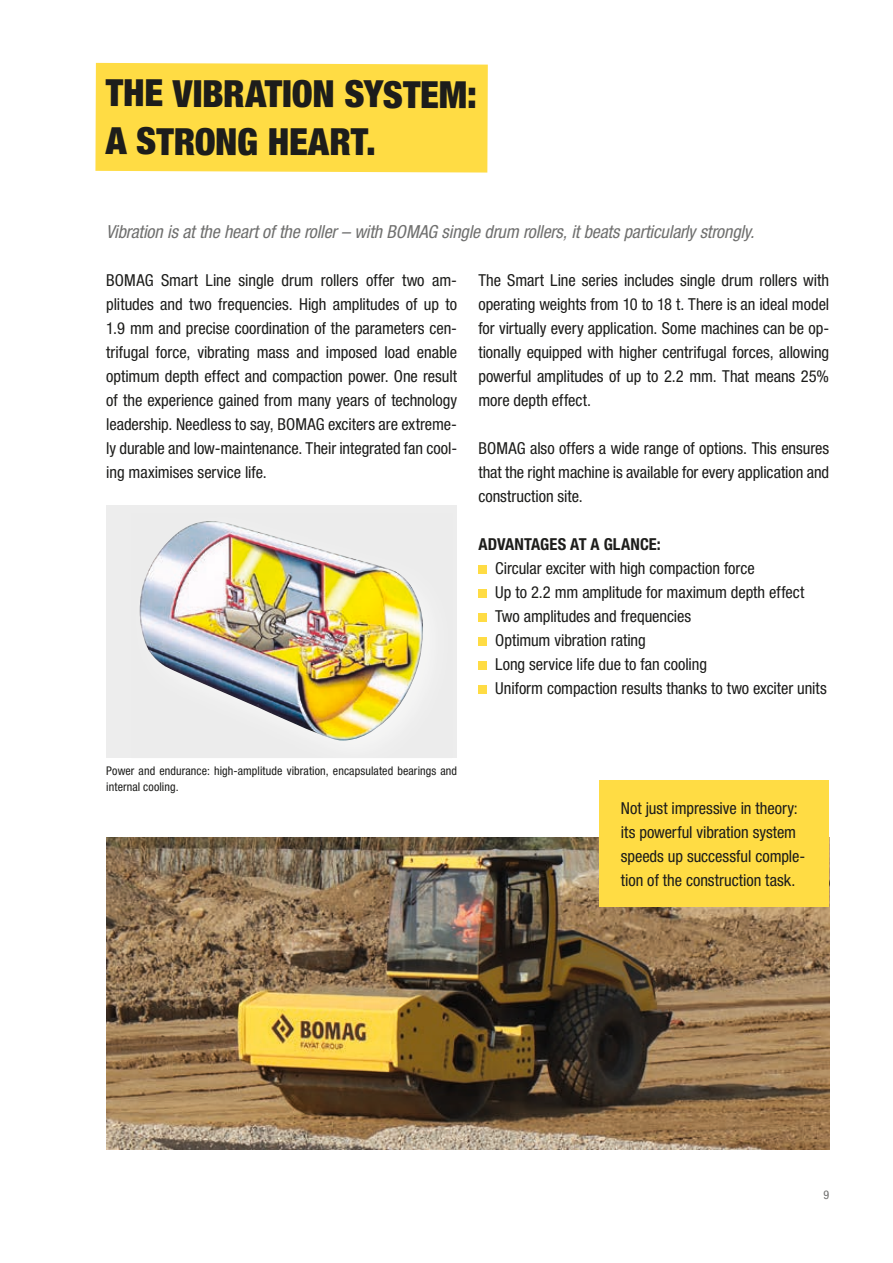
<style>
.page{position:relative;width:893px;height:1263px;background:#fff}
.page>*{position:absolute;margin:0;border:0;box-sizing:border-box;transform-origin:0 0}
.t1{font:900 condensed 37.5px/47.8px "Helvetica Neue LT Pro";letter-spacing:-.005em;color:#1d1d1b}
.t2{font:italic condensed 18px "Helvetica Neue LT Pro";letter-spacing:-.01em;color:#70706f}
.t3{font:condensed 16.5px/24px "Helvetica Neue LT Pro";letter-spacing:-.005em;color:#1d1d1b;text-align:justify}
.t4{font:700 condensed 16.5px "Helvetica Neue LT Pro";letter-spacing:.005em;color:#1d1d1b}
.t5{font:condensed 12px/15.9px "Helvetica Neue LT Pro";letter-spacing:.01em;color:#1d1d1b}
.t6{font:condensed 12px "Helvetica Neue LT Pro";color:#70706f}
</style>
<div class="page">
<div style="left:95px;top:63px;width:393px;height:110px;background:#ffdc44"></div>
<div style="left:478px;top:565px;width:9px;height:9px;background:#ffdc44"></div>
<div style="left:478px;top:589px;width:9px;height:9px;background:#ffdc44"></div>
<div style="left:478px;top:613px;width:9px;height:9px;background:#ffdc44"></div>
<div style="left:478px;top:637px;width:9px;height:9px;background:#ffdc44"></div>
<div style="left:478px;top:661px;width:9px;height:9px;background:#ffdc44"></div>
<div style="left:478px;top:685px;width:9px;height:9px;background:#ffdc44"></div>
<div style="left:106px;top:506px;width:351px;height:252px;background:#ededed"></div>
<img style="left:140px;top:521px;width:283px;height:219px">
<img style="left:106px;top:838px;width:723px;height:312px">
<div style="left:600px;top:781px;width:229px;height:126px;background:#ffdc44"></div>
<h1 class="t1" style="left:106px;top:70px;width:373px">THE VIBRATION SYSTEM:<br>A STRONG HEART.</h1>
<p class="t2" style="left:106px;top:221px;width:650px">Vibration is at the heart of the roller – with BOMAG single drum rollers, it beats particularly strongly.</p>
<p class="t3" style="left:106px;top:268px;width:352px">BOMAG Smart Line single drum rollers offer two am&shy;plitudes and two frequencies. High amplitudes of up to 1.9 mm and precise coordination of the parameters cen&shy;trifugal force, vibrating mass and imposed load enable optimum depth effect and compaction power. One result of the experience gained from many years of technology leadership. Needless to say, BOMAG exciters are extreme&shy;ly durable and low-maintenance. Their integrated fan cool&shy;ing maximises service life.</p>
<p class="t3" style="left:478px;top:268px;width:352px">The Smart Line series includes single drum rollers with operating weights from 10 to 18 t. There is an ideal model for virtually every application. Some machines can be op&shy;tionally equipped with higher centrifugal forces, allowing powerful amplitudes of up to 2.2 mm. That means 25% more depth effect.</p>
<p class="t3" style="left:478px;top:436px;width:352px">BOMAG also offers a wide range of options. This ensures that the right machine is available for every application and construction site.</p>
<p class="t4" style="left:478px;top:534px;width:184px">ADVANTAGES AT A GLANCE:</p>
<p class="t3" style="left:495px;top:556px;width:333px;text-align:left">Circular exciter with high compaction force<br>Up to 2.2 mm amplitude for maximum depth effect Two amplitudes and frequencies<br>Optimum vibration rating<br>Long service life due to fan cooling<br>Uniform compaction results thanks to two exciter units</p>
<p class="t5" style="left:106px;top:763px;width:352px">Power and endurance: high-amplitude vibration, encapsulated bearings and internal cooling.</p>
<p class="t3" style="left:621px;top:796px;width:186px;text-align:left">Not just impressive in theory: its powerful vibration system speeds up successful comple&shy;tion of the construction task.</p>
<p class="t6" style="left:823px;top:1188px;width:7px">9</p>
</div>
